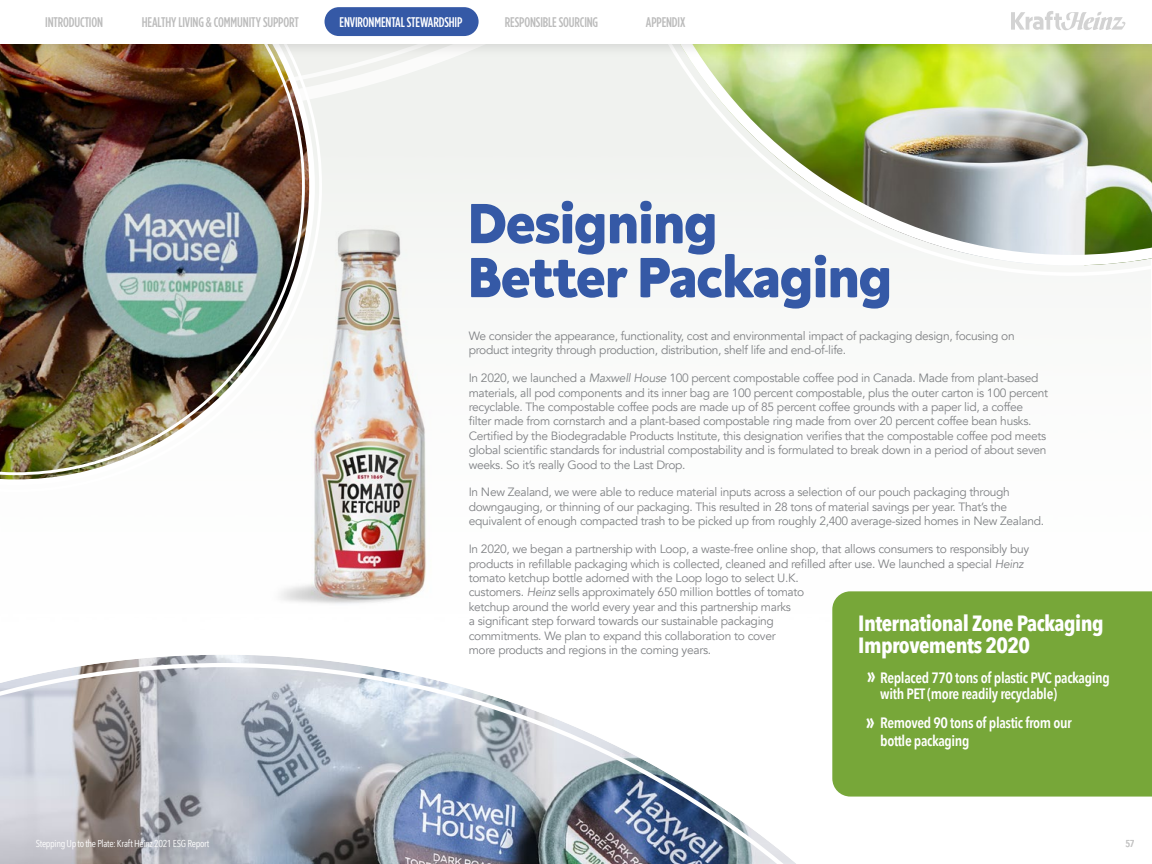
<style>
.page{position:relative;width:1152px;height:864px;background:#fff}
.page>*{position:absolute;margin:0;border:0;box-sizing:border-box;transform-origin:0 0}
.t1{font:800 58px/54px "Neufreit";letter-spacing:-.035em;color:#3559a6}
.t2{font:700 22px/22px "Avenir Next Condensed";letter-spacing:-.025em;color:#fff}
.t3{font:600 15px/16px "Avenir Next Condensed";letter-spacing:-.025em;color:#fff}
.t4{font:500 14px "Gotham Condensed";letter-spacing:-.01em;color:#bcbcbc}
.t5{font:500 14px "Gotham Condensed";letter-spacing:-.01em;color:#fff}
.t6{font:12px/14.4px "Avenir";letter-spacing:-.025em;color:#808285}
.t7{font:10px "Avenir Next Condensed";letter-spacing:-.03em;color:#fff}
.t8{font:500 10px "Avenir Next Condensed";color:#bcbcbc}
.s1{font-style:italic}
</style>
<div class="page">
<div style="left:322px;top:99px;width:281px;height:25px;background:#f0f2ef"></div>
<svg style="left:322px;top:58px;width:281px;height:41px"></svg>
<img style="left:0;top:58px;width:305px;height:144px">
<img style="left:0;top:661px;width:796px;height:203px">
<svg style="left:603px;top:58px;width:7px;height:115px"></svg>
<img style="left:610px;top:58px;width:542px;height:208px">
<div style="left:832px;top:591px;width:320px;height:206px;background:#77a739"></div>
<img style="left:0;top:202px;width:426px;height:401px">
<div style="left:0;top:0;width:1152px;height:58px;background:#000;opacity:.19"></div>
<div style="left:0;top:0;width:1152px;height:43px;background:#fff"></div>
<svg style="left:1011px;top:11px;width:115px;height:20px"></svg>
<div style="left:325px;top:7px;width:154px;height:29px;background:#3559a6;border-radius:14px"></div>
<p class="t4" style="left:45px;top:14px;width:59px">INTRODUCTION</p>
<p class="t4" style="left:142px;top:14px;width:159px">HEALTHY LIVING &amp; COMMUNITY SUPPORT</p>
<p class="t5" style="left:340px;top:14px;width:124px">ENVIRONMENTAL STEWARDSHIP</p>
<p class="t4" style="left:505px;top:14px;width:95px">RESPONSIBLE SOURCING</p>
<p class="t4" style="left:646px;top:14px;width:41px">APPENDIX</p>
<p class="t7" style="left:36px;top:835px;width:175px">Stepping Up to the Plate: Kraft Heinz 2021 ESG Report</p>
<p class="t1" style="left:467px;top:195px;width:428px">Designing<br>Better Packaging</p>
<p class="t6" style="left:469px;top:329px;width:547px">We consider the appearance, functionality, cost and environmental impact of packaging design, focusing on product integrity through production, distribution, shelf life and end-of-life.</p>
<p class="t6" style="left:469px;top:371px;width:581px">In 2020, we launched a <span class="s1">Maxwell House</span> 100 percent compostable coffee pod in Canada. Made from plant-based materials, all pod components and its inner bag are 100 percent compostable, plus the outer carton is 100 percent recyclable. The compostable coffee pods are made up of 85 percent coffee grounds with a paper lid, a coffee filter made from cornstarch and a plant-based compostable ring made from over 20 percent coffee bean husks.<br>Certified by the Biodegradable Products Institute, this designation verifies that the compostable coffee pod meets global scientific standards for industrial compostability and is formulated to break down in a period of about seven weeks. So it’s really Good to the Last Drop.</p>
<p class="t6" style="left:469px;top:485px;width:577px">In New Zealand, we were able to reduce material inputs across a selection of our pouch packaging through downgauging, or thinning of our packaging. This resulted in 28 tons of material savings per year. That’s the equivalent of enough compacted trash to be picked up from roughly 2,400 average-sized homes in New Zealand.</p>
<p class="t6" style="left:469px;top:542px;width:562px">In 2020, we began a partnership with Loop, a waste-free online shop, that allows consumers to responsibly buy products in refillable packaging which is collected, cleaned and refilled after use. We launched a special <span class="s1">Heinz </span>tomato ketchup bottle adorned with the Loop logo to select U.K.<br>customers. <span class="s1">Heinz</span> sells approximately 650 million bottles of tomato<br>ketchup around the world every year and this partnership marks<br>a significant step forward towards our sustainable packaging<br>commitments. We plan to expand this collaboration to cover<br>more products and regions in the coming years.</p>
<p class="t2" style="left:858px;top:613px;width:247px">International Zone Packaging<br>Improvements 2020</p>
<p class="t3" style="left:880px;top:669px;width:231px">Replaced 770 tons of plastic PVC packaging with PET (more readily recyclable)</p>
<p class="t3" style="left:880px;top:714px;width:193px;line-height:18px">Removed 90 tons of plastic from our bottle packaging</p>
<p class="t2" style="left:867px;top:665px;width:11px">»</p>
<p class="t2" style="left:866px;top:710px;width:11px">»</p>
<p class="t8" style="left:1125px;top:837px;width:11px">57</p>
</div>
